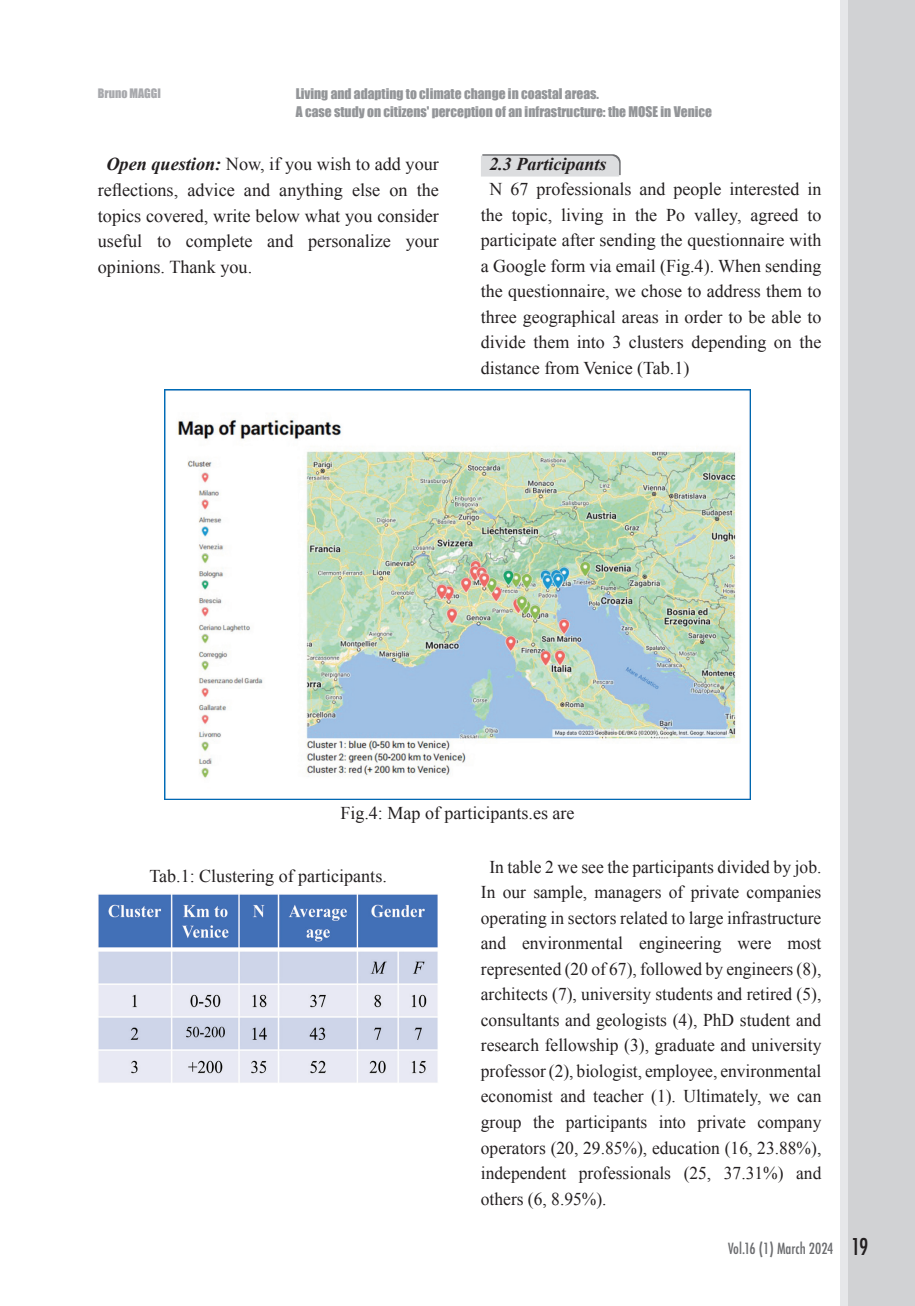
<style>
.page{position:relative;width:915px;height:1306px;background:#fff}
.page>*{position:absolute;margin:0;border:0;box-sizing:border-box;transform-origin:0 0}
.t1{font:18.15px/25.8px "Times New Roman";color:#231f20;text-align:justify}
.t2{font:18px/25.5px "Times New Roman";color:#231f20;text-align:justify}
.t3{font:italic 700 18px "Times New Roman";color:#231f20}
.t4{font:500 condensed 15px "Futura";color:#6c6d70}
.t5{font:13.5px "Impact";color:#939598}
.t6{font:12px "Impact";color:#a8a9ad}
.s1{font-weight:700;font-style:italic}
.s2{font-size:22.5px;color:#231f20}
</style>
<div class="page">
<div style="left:839px;top:0;width:54px;height:1305px;background:#e6e7e9"></div>
<div style="left:847px;top:0;width:67px;height:1305px;background:#d1d2d4"></div>
<svg style="left:481px;top:154px;width:139px;height:22px;background:#d4d5d7"></svg>
<img style="left:98px;top:894px;width:340px;height:189px">
<img style="left:165px;top:389px;width:584px;height:410px">
<p class="t6" style="left:98px;top:84px;width:65px">Bruno MAGGI</p>
<p class="t5" style="left:296px;top:83px;width:305px">Living and adapting to climate change in coastal areas.</p>
<p class="t5" style="left:296px;top:101px;width:417px">A case study on citizens' perception of an infrastructure: the MOSE in Venice</p>
<p class="t1" style="left:98px;top:151px;width:342px;text-indent:9px"><span class="s1">Open question:</span> Now, if you wish to add your reflections, advice and anything else on the topics covered, write below what you consider useful to complete and personalize your opinions. Thank you.</p>
<p class="t3" style="left:489px;top:151px;width:119px">2.3 Participants</p>
<p class="t2" style="left:480px;top:176px;width:342px;text-indent:9px">N 67 professionals and people interested in the topic, living in the Po valley, agreed to participate after sending the questionnaire with a Google form via email (Fig.4). When sending the questionnaire, we chose to address them to three geographical areas in order to be able to divide them into 3 clusters depending on the distance from Venice (Tab.1)</p>
<p class="t2" style="left:340px;top:800px;width:235px">Fig.4: Map of participants.es are</p>
<p class="t2" style="left:149px;top:862px;width:239px">Tab.1: Clustering of participants.</p>
<p class="t2" style="left:480px;top:853px;width:342px;text-indent:9px">In table 2 we see the participants divided by job.<br>In our sample, managers of private companies operating in sectors related to large infrastructure and environmental engineering were most represented (20 of 67), followed by engineers (8), architects (7), university students and retired (5), consultants and geologists (4), PhD student and research fellowship (3), graduate and university professor (2), biologist, employee, environmental economist and teacher (1). Ultimately, we can group the participants into private company operators (20, 29.85%), education (16, 23.88%), independent professionals (25, 37.31%) and others (6, 8.95%).</p>
<p class="t4" style="left:727px;top:1238px;width:142px">Vol.16 (1) March 2024 <span class="s2">19</span></p>
</div>
